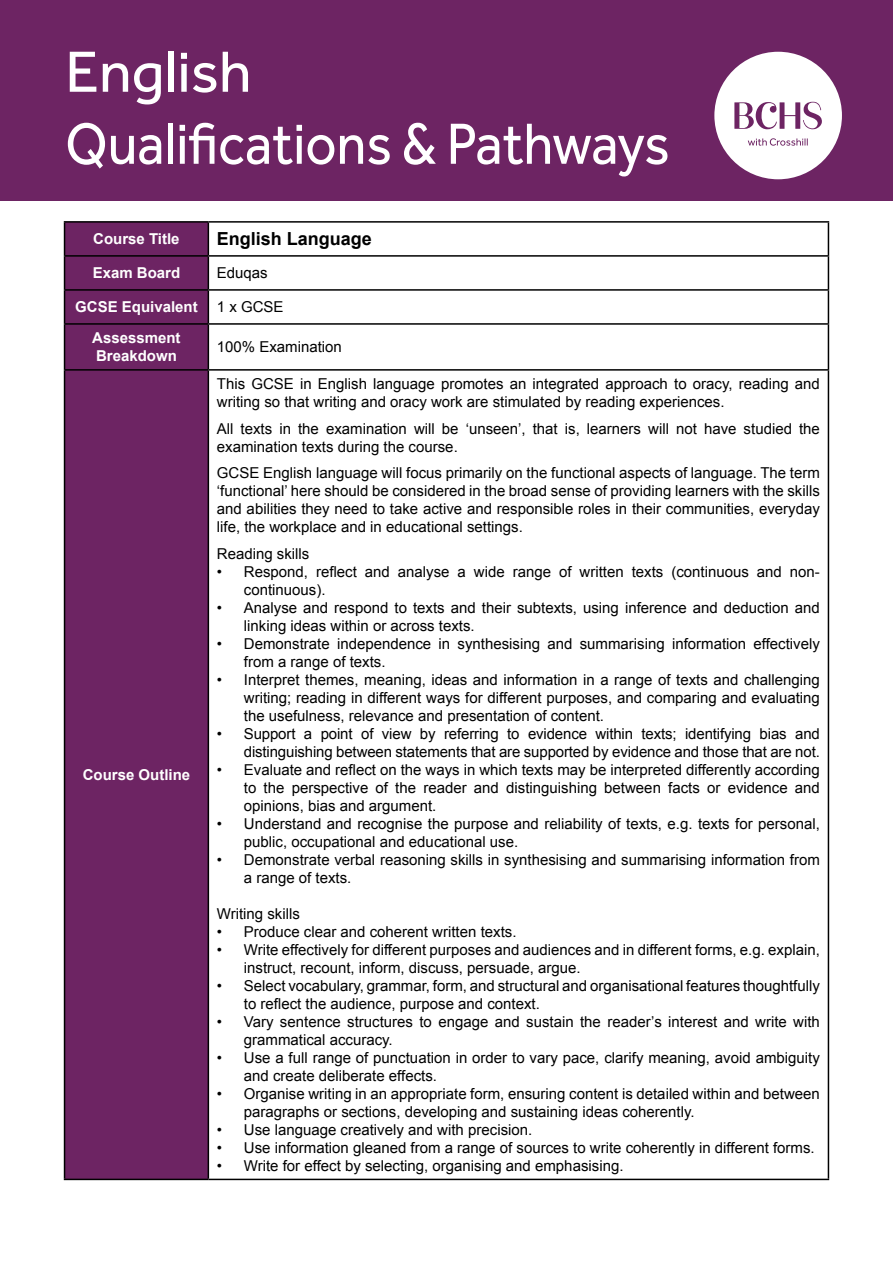
<style>
.page{position:relative;width:893px;height:1263px;background:#fff}
.page>*{position:absolute;margin:0;border:0;box-sizing:border-box;transform-origin:0 0}
.t1{font:60px "Effra";color:#fff;scale:.91 1}
.t2{font:60px "Effra";color:#fff}
.t3{font:700 18px "Arial";color:#000}
.t4{font:15px/18px "Arial";color:#000}
.t5{font:700 15px/18px "Arial";color:#fff}
</style>
<div class="page">
<div style="left:0;top:0;width:893px;height:201px;background:#6d2463"></div>
<svg style="left:714px;top:52px;width:128px;height:127px"></svg>
<svg style="left:65px;top:223px;width:143px;height:956px;background:#6a2360"></svg>
<hr style="left:64px;top:221px;width:144px;height:2px;background:#000">
<hr style="left:64px;top:223px;width:1px;height:32px;background:#000">
<hr style="left:208px;top:221px;width:621px;height:2px;background:#000">
<hr style="left:208px;top:223px;width:1px;height:32px;background:#000">
<hr style="left:828px;top:223px;width:1px;height:32px;background:#000">
<hr style="left:64px;top:255px;width:144px;height:2px;background:#000">
<hr style="left:64px;top:257px;width:1px;height:32px;background:#000">
<hr style="left:208px;top:255px;width:621px;height:2px;background:#000">
<hr style="left:208px;top:257px;width:1px;height:32px;background:#000">
<hr style="left:828px;top:257px;width:1px;height:32px;background:#000">
<hr style="left:64px;top:289px;width:144px;height:2px;background:#000">
<hr style="left:64px;top:291px;width:1px;height:32px;background:#000">
<hr style="left:208px;top:289px;width:621px;height:2px;background:#000">
<hr style="left:208px;top:291px;width:1px;height:32px;background:#000">
<hr style="left:828px;top:291px;width:1px;height:32px;background:#000">
<hr style="left:64px;top:323px;width:144px;height:2px;background:#000">
<hr style="left:64px;top:325px;width:1px;height:44px;background:#000">
<hr style="left:208px;top:323px;width:621px;height:2px;background:#000">
<hr style="left:208px;top:325px;width:1px;height:44px;background:#000">
<hr style="left:828px;top:325px;width:1px;height:44px;background:#000">
<hr style="left:64px;top:369px;width:144px;height:2px;background:#000">
<hr style="left:64px;top:371px;width:1px;height:808px;background:#000">
<hr style="left:208px;top:369px;width:621px;height:2px;background:#000">
<hr style="left:208px;top:371px;width:1px;height:808px;background:#000">
<hr style="left:828px;top:371px;width:1px;height:808px;background:#000">
<hr style="left:64px;top:1179px;width:144px;height:1px;background:#000">
<hr style="left:208px;top:1179px;width:621px;height:1px;background:#000">
<p class="t2" style="left:65px;top:37px;width:188px">English</p>
<p class="t1" style="left:65px;top:109px;width:666px">Qualifications &amp; Pathways</p>
<p class="t5" style="left:93px;top:231px;width:88px">Course Title</p>
<p class="t3" style="left:217px;top:227px;width:157px">English Language</p>
<p class="t5" style="left:93px;top:265px;width:89px">Exam Board</p>
<p class="t4" style="left:217px;top:264px;width:52px">Eduqas</p>
<p class="t5" style="left:75px;top:299px;width:124px">GCSE Equivalent</p>
<p class="t4" style="left:217px;top:298px;width:68px">1 x GCSE</p>
<p class="t5" style="left:92px;top:330px;width:90px">Assessment<br>Breakdown</p>
<p class="t4" style="left:217px;top:338px;width:127px">100% Examination</p>
<p class="t5" style="left:83px;top:766px;width:109px">Course Outline</p>
<p class="t4" style="left:217px;top:375px;width:605px">This GCSE in English language promotes an integrated approach to oracy, reading and writing so that writing and oracy work are stimulated by reading experiences.</p>
<p class="t4" style="left:217px;top:420px;width:605px">All texts in the examination will be ‘unseen’, that is, learners will not have studied the examination texts during the course.</p>
<p class="t4" style="left:217px;top:464px;width:605px;text-align:justify">GCSE English language will focus primarily on the functional aspects of language. The term ‘functional’ here should be considered in the broad sense of providing learners with the skills and abilities they need to take active and responsible roles in their communities, everyday life, the workplace and in educational settings.</p>
<p class="t4" style="left:217px;top:545px;width:94px">Reading skills</p>
<p class="t4" style="left:244px;top:563px;width:578px;text-indent:-27px">• Respond, reflect and analyse a wide range of written texts (continuous and non&shy;continuous).</p>
<p class="t4" style="left:244px;top:599px;width:577px;text-indent:-27px">• Analyse and respond to texts and their subtexts, using inference and deduction and linking ideas within or across texts.</p>
<p class="t4" style="left:244px;top:635px;width:577px;text-indent:-27px">• Demonstrate independence in synthesising and summarising information effectively from a range of texts.</p>
<p class="t4" style="left:244px;top:671px;width:578px;text-align:justify;text-indent:-27px">• Interpret themes, meaning, ideas and information in a range of texts and challenging writing; reading in different ways for different purposes, and comparing and evaluating the usefulness, relevance and presentation of content.</p>
<p class="t4" style="left:217px;top:725px;width:604px;text-align:right">• Support a point of view by referring to evidence within texts; identifying bias and distinguishing between statements that are supported by evidence and those that are not.</p>
<p class="t4" style="left:244px;top:761px;width:578px;text-align:justify;text-indent:-27px">• Evaluate and reflect on the ways in which texts may be interpreted differently according to the perspective of the reader and distinguishing between facts or evidence and opinions, bias and argument.</p>
<p class="t4" style="left:244px;top:815px;width:578px;text-indent:-27px">• Understand and recognise the purpose and reliability of texts, e.g. texts for personal, public, occupational and educational use.</p>
<p class="t4" style="left:244px;top:851px;width:578px;text-indent:-27px">• Demonstrate verbal reasoning skills in synthesising and summarising information from a range of texts.</p>
<p class="t4" style="left:217px;top:905px;width:85px">Writing skills</p>
<p class="t4" style="left:217px;top:923px;width:301px">• Produce clear and coherent written texts.</p>
<p class="t4" style="left:244px;top:941px;width:578px;text-indent:-27px">• Write effectively for different purposes and audiences and in different forms, e.g. explain, instruct, recount, inform, discuss, persuade, argue.</p>
<p class="t4" style="left:244px;top:977px;width:578px;text-indent:-27px">• Select vocabulary, grammar, form, and structural and organisational features thoughtfully to reflect the audience, purpose and context.</p>
<p class="t4" style="left:244px;top:1013px;width:578px;text-indent:-27px">• Vary sentence structures to engage and sustain the reader’s interest and write with grammatical accuracy.</p>
<p class="t4" style="left:244px;top:1049px;width:577px;text-indent:-27px">• Use a full range of punctuation in order to vary pace, clarify meaning, avoid ambiguity and create deliberate effects.</p>
<p class="t4" style="left:244px;top:1085px;width:577px;text-indent:-27px">• Organise writing in an appropriate form, ensuring content is detailed within and between paragraphs or sections, developing and sustaining ideas coherently.</p>
<p class="t4" style="left:217px;top:1121px;width:317px">• Use language creatively and with precision.</p>
<p class="t4" style="left:217px;top:1139px;width:599px">• Use information gleaned from a range of sources to write coherently in different forms.</p>
<p class="t4" style="left:217px;top:1157px;width:408px">• Write for effect by selecting, organising and emphasising.</p>
</div>
